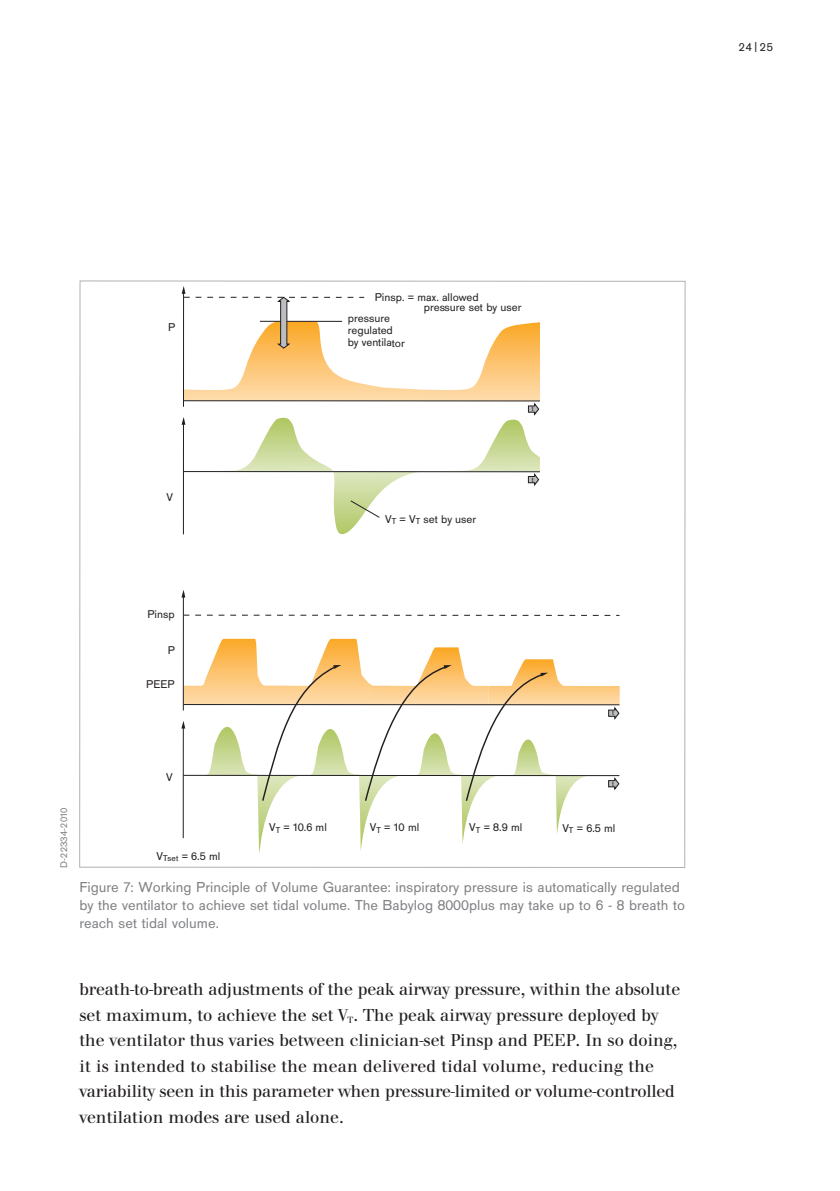
<style>
.page{position:relative;width:840px;height:1191px;background:#fff}
.page>*{position:absolute;margin:0;border:0;box-sizing:border-box;transform-origin:0 0}
.Fließ_Walbaum_9auf12{font:18px/25.6px "Draeger Walbaum";color:#231f20}
.BU_070220{font:15px/18px "Draeger San";color:#808285}
.t1{font:12px "Draeger San Tab";color:#231f20}
.t2{font:11.6px/12.4px "Draeger San";color:#231f20}
.Bildnummer_Weiß{font:10px "Draeger San";letter-spacing:.025em;color:#808285}
.t3{font:7.4px "Draeger San";color:#231f20}
</style>
<div class="page">
<svg style="left:181px;top:590px;width:4px;height:7px"></svg>
<hr style="left:183px;top:595px;width:1px;height:115px;background:#231f20">
<svg style="left:181px;top:639px;width:438px;height:215px"></svg>
<hr style="left:183px;top:726px;width:1px;height:112px;background:#231f20">
<hr style="left:183px;top:704px;width:436px;height:1px;background:#231f20">
<svg style="left:183px;top:615px;width:436px;height:1px"></svg>
<hr style="left:183px;top:775px;width:436px;height:1px;background:#231f20">
<svg style="left:181px;top:286px;width:358px;height:249px"></svg>
<p class="t1" style="left:738px;top:40px;width:36px">24|25</p>
<p class="t2" style="left:168px;top:321px;width:9px">P</p>
<p class="t2" style="left:166px;top:491px;width:8px">V</p>
<p class="t2" style="left:423px;top:292px;width:99px;line-height:10.4px;text-indent:-49px">Pinsp. = max. allowed pressure set by user</p>
<p class="t2" style="left:347px;top:312px;width:59px">pressure regulated by ventilator</p>
<p class="t3" style="left:531px;top:404px;width:3px">t</p>
<p class="t2" style="left:385px;top:513px;width:93px">V<sub>T</sub> = V<sub>T</sub> set by user</p>
<p class="t3" style="left:531px;top:475px;width:3px">t</p>
<p class="t2" style="left:147px;top:608px;width:29px">Pinsp</p>
<p class="t2" style="left:168px;top:644px;width:9px">P</p>
<p class="t2" style="left:146px;top:678px;width:30px">PEEP</p>
<p class="t3" style="left:611px;top:708px;width:3px">t</p>
<p class="Bildnummer_Weiß" style="left:58px;top:867px;width:62px;rotate:-90deg">D-22334-2010</p>
<p class="t2" style="left:166px;top:771px;width:8px">V</p>
<p class="t2" style="left:156px;top:849px;width:65px">V<sub>Tset</sub> = 6.5 ml</p>
<p class="t2" style="left:269px;top:821px;width:59px">V<sub>T</sub> = 10.6 ml</p>
<p class="t3" style="left:611px;top:779px;width:3px">t</p>
<p class="t2" style="left:370px;top:821px;width:51px">V<sub>T</sub> = 10 ml</p>
<p class="t2" style="left:469px;top:821px;width:54px">V<sub>T</sub> = 8.9 ml</p>
<p class="t2" style="left:562px;top:821px;width:54px">V<sub>T</sub> = 6.5 ml</p>
<p class="BU_070220" style="left:79px;top:878px;width:606px">Figure 7: Working Principle of Volume Guarantee: inspiratory pressure is automatically regulated by the ventilator to achieve set tidal volume. The Babylog 8000plus may take up to 6 - 8 breath to reach set tidal volume.</p>
<p class="Fließ_Walbaum_9auf12" style="left:79px;top:978px;width:602px">breath-to-breath adjustments of the peak airway pressure, within the absolute set maximum, to achieve the set V<sub>T</sub>. The peak airway pressure deployed by the ventilator thus varies between clinician-set Pinsp and PEEP. In so doing, it is intended to stabilise the mean delivered tidal volume, reducing the variability seen in this parameter when pressure-limited or volume-controlled ventilation modes are used alone.</p>
</div>
